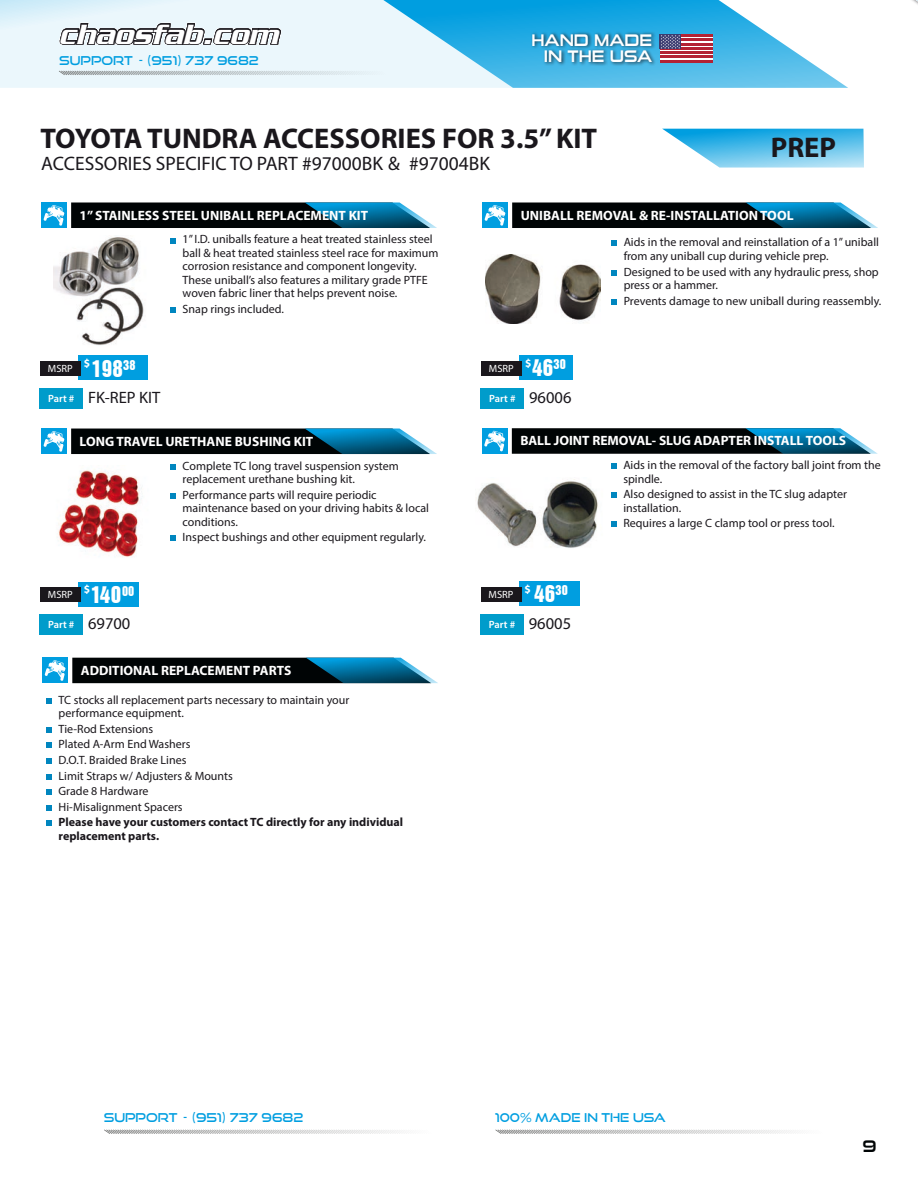
<style>
.page{position:relative;width:918px;height:1188px;background:#fff}
.page>*{position:absolute;margin:0;border:0;box-sizing:border-box;transform-origin:0 0}
.t1{font:italic 500 30.15px "Serpentine";color:#fff}
.t2{font:700 28.5px "Myriad Pro";color:#1a171c}
.t3{font:21px "Swiss 921 BT Regular A";letter-spacing:.01em;color:#fff}
.t4{font:19.5px "Myriad Pro";color:#1a171c}
.t5{font:16.5px "Myriad Pro";color:#1a171c}
.t6{font:16.5px/16.5px "Sui Generis Rg";color:#fff;text-align:right}
.t7{font:16.5px "Sui Generis Rg";color:#000405}
.t8{font:700 13.5px "Myriad Pro";color:#fff}
.t9{font:12.3px "Swiss 921 BT Regular A";color:#fff}
.t10{font:12.15px "Good Times Rg";color:#009ee0}
.t11{font:12px/13.5px "Myriad Pro";color:#1a171c}
.t12{font:700 12px/13.5px "Myriad Pro";color:#1a171c}
.t13{font:700 11.4px "Myriad Pro";color:#fff}
.t14{font:600 10.5px "Myriad Pro";color:#fff}
.t15{font:10.5px "Myriad Pro";color:#fff}
</style>
<div class="page">
<svg style="left:0;top:0;width:303px;height:88px;background:#e8f6fb"></svg>
<svg style="left:303px;top:0;width:545px;height:88px;background:#84cfef"></svg>
<svg style="left:57px;top:70px;width:331px;height:6px;background:#d3dde0"></svg>
<svg style="left:71px;top:202px;width:366px;height:26px;background:#12303c"></svg>
<svg style="left:71px;top:429px;width:366px;height:25px;background:#0e2c39"></svg>
<svg style="left:512px;top:428px;width:366px;height:26px;background:#12303c"></svg>
<div style="left:42px;top:203px;width:25px;height:25px;background:#009ee0"></div>
<div style="left:42px;top:429px;width:25px;height:25px;background:#009ee0"></div>
<div style="left:482px;top:428px;width:26px;height:26px;background:#009ee0"></div>
<div style="left:40px;top:388px;width:43px;height:21px;background:#009ccb"></div>
<div style="left:40px;top:614px;width:43px;height:21px;background:#009ccb"></div>
<div style="left:480px;top:614px;width:44px;height:20px;background:#009ccb"></div>
<svg style="left:170px;top:238px;width:6px;height:5px"></svg>
<svg style="left:170px;top:307px;width:6px;height:6px"></svg>
<svg style="left:170px;top:464px;width:6px;height:6px"></svg>
<svg style="left:170px;top:493px;width:6px;height:6px"></svg>
<svg style="left:170px;top:535px;width:6px;height:6px"></svg>
<svg style="left:611px;top:463px;width:6px;height:6px"></svg>
<svg style="left:611px;top:492px;width:6px;height:6px"></svg>
<svg style="left:611px;top:522px;width:6px;height:5px"></svg>
<div style="left:78px;top:356px;width:70px;height:24px;background:#009ee0"></div>
<div style="left:78px;top:582px;width:61px;height:24px;background:#009ee0"></div>
<div style="left:519px;top:581px;width:61px;height:25px;background:#009ee0"></div>
<svg style="left:43px;top:205px;width:22px;height:21px"></svg>
<svg style="left:43px;top:431px;width:22px;height:21px"></svg>
<svg style="left:484px;top:431px;width:21px;height:21px"></svg>
<svg style="left:72px;top:658px;width:366px;height:25px;background:#0e2d39"></svg>
<div style="left:43px;top:658px;width:25px;height:25px;background:#009ee0"></div>
<svg style="left:46px;top:698px;width:6px;height:6px"></svg>
<svg style="left:46px;top:727px;width:6px;height:6px"></svg>
<svg style="left:46px;top:742px;width:6px;height:6px"></svg>
<svg style="left:46px;top:758px;width:6px;height:6px"></svg>
<svg style="left:46px;top:774px;width:6px;height:6px"></svg>
<svg style="left:46px;top:789px;width:6px;height:6px"></svg>
<svg style="left:46px;top:805px;width:6px;height:6px"></svg>
<svg style="left:46px;top:820px;width:6px;height:6px"></svg>
<svg style="left:45px;top:660px;width:21px;height:21px"></svg>
<img style="left:54px;top:237px;width:90px;height:108px">
<img style="left:58px;top:470px;width:85px;height:87px">
<img style="left:476px;top:479px;width:122px;height:69px">
<div style="left:40px;top:361px;width:41px;height:15px;background:#1a171c"></div>
<div style="left:40px;top:587px;width:41px;height:15px;background:#1a171c"></div>
<div style="left:481px;top:587px;width:40px;height:15px;background:#1a171c"></div>
<svg style="left:512px;top:202px;width:366px;height:26px;background:#12303c"></svg>
<div style="left:483px;top:203px;width:25px;height:25px;background:#009ee0"></div>
<div style="left:481px;top:388px;width:43px;height:21px;background:#009ccb"></div>
<svg style="left:611px;top:241px;width:6px;height:5px"></svg>
<svg style="left:611px;top:270px;width:6px;height:6px"></svg>
<svg style="left:611px;top:299px;width:6px;height:6px"></svg>
<div style="left:519px;top:356px;width:54px;height:24px;background:#009ee0"></div>
<svg style="left:485px;top:205px;width:21px;height:21px"></svg>
<img style="left:486px;top:255px;width:114px;height:68px">
<div style="left:481px;top:361px;width:41px;height:15px;background:#1a171c"></div>
<svg style="left:912px;top:0;width:6px;height:5px"></svg>
<svg style="left:660px;top:37px;width:53px;height:23px"></svg>
<hr style="left:660px;top:34px;width:53px;height:3px;background:#b32234">
<hr style="left:660px;top:39px;width:53px;height:2px;background:#b32234">
<hr style="left:660px;top:43px;width:53px;height:2px;background:#b32234">
<hr style="left:660px;top:47px;width:53px;height:2px;background:#b32234">
<hr style="left:660px;top:52px;width:53px;height:2px;background:#b32234">
<hr style="left:660px;top:56px;width:53px;height:2px;background:#b32234">
<hr style="left:660px;top:60px;width:53px;height:2px;background:#b32234">
<div style="left:660px;top:34px;width:21px;height:15px;background:#3c3c70"></div>
<svg style="left:661px;top:35px;width:19px;height:14px"></svg>
<div style="left:530px;top:32px;width:127px;height:35px;background:#1a171c;opacity:.75"></div>
<svg style="left:57px;top:21px;width:227px;height:26px;background:#95999e"></svg>
<svg style="left:662px;top:129px;width:202px;height:39px;background:#70c8ed"></svg>
<svg style="left:104px;top:1129px;width:298px;height:5px"></svg>
<svg style="left:495px;top:1129px;width:300px;height:5px"></svg>
<h1 class="t1" style="left:59px;top:17px;width:221px">chaosfab.com</h1>
<p class="t10" style="left:59px;top:53px;width:201px">SUPPORT - (951) 737 9682</p>
<h3 class="t6" style="left:531px;top:32px;width:122px">HAND MADE<br>IN THE USA</h3>
<p class="t2" style="left:40px;top:120px;width:558px">TOYOTA TUNDRA ACCESSORIES FOR 3.5” KIT</p>
<p class="t4" style="left:41px;top:151px;width:450px">ACCESSORIES SPECIFIC TO PART #97000BK &amp; #97004BK</p>
<p class="t2" style="left:771px;top:129px;width:67px">PREP</p>
<p class="t8" style="left:80px;top:207px;width:290px">1” STAINLESS STEEL UNIBALL REPLACEMENT KIT</p>
<p class="t8" style="left:521px;top:207px;width:274px">UNIBALL REMOVAL &amp; RE-INSTALLATION TOOL</p>
<p class="t11" style="left:183px;top:233px;width:257px">1” I.D. uniballs feature a heat treated stainless steel ball &amp; heat treated stainless steel race for maximum corrosion resistance and component longevity.<br>These uniball’s also features a military grade PTFE woven fabric liner that helps prevent noise.</p>
<p class="t11" style="left:183px;top:302px;width:103px">Snap rings included.</p>
<p class="t11" style="left:624px;top:235px;width:257px">Aids in the removal and reinstallation of a 1” uniball from any uniball cup during vehicle prep.</p>
<p class="t11" style="left:624px;top:265px;width:257px">Designed to be used with any hydraulic press, shop press or a hammer.</p>
<p class="t11" style="left:624px;top:294px;width:259px">Prevents damage to new uniball during reassembly.</p>
<p class="t15" style="left:48px;top:362px;width:26px">MSRP</p>
<p class="t13" style="left:84px;top:356px;width:8px">$</p>
<p class="t3" style="left:91px;top:355px;width:46px">198<sup>38</sup></p>
<p class="t15" style="left:489px;top:362px;width:26px">MSRP</p>
<p class="t13" style="left:525px;top:356px;width:8px">$</p>
<p class="t9" style="left:554px;top:356px;width:14px">30</p>
<p class="t3" style="left:532px;top:354px;width:23px">46</p>
<p class="t14" style="left:48px;top:392px;width:28px">Part #</p>
<p class="t5" style="left:88px;top:388px;width:74px">FK-REP KIT</p>
<p class="t14" style="left:489px;top:392px;width:28px">Part #</p>
<p class="t5" style="left:529px;top:388px;width:44px">96006</p>
<p class="t8" style="left:80px;top:433px;width:235px">LONG TRAVEL URETHANE BUSHING KIT</p>
<p class="t8" style="left:520px;top:431px;width:327px">BALL JOINT REMOVAL- SLUG ADAPTER INSTALL TOOLS</p>
<p class="t11" style="left:183px;top:459px;width:218px">Complete TC long travel suspension system replacement urethane bushing kit.</p>
<p class="t11" style="left:183px;top:488px;width:248px">Performance parts will require periodic maintenance based on your driving habits &amp; local conditions.</p>
<p class="t11" style="left:183px;top:530px;width:245px">Inspect bushings and other equipment regularly.</p>
<p class="t13" style="left:84px;top:582px;width:8px">$</p>
<p class="t13" style="left:525px;top:582px;width:8px">$</p>
<p class="t3" style="left:90px;top:581px;width:46px">140<sup>00</sup></p>
<p class="t3" style="left:534px;top:580px;width:35px">46<sup>30</sup></p>
<p class="t15" style="left:48px;top:588px;width:26px">MSRP</p>
<p class="t15" style="left:489px;top:588px;width:26px">MSRP</p>
<p class="t5" style="left:88px;top:614px;width:44px">69700</p>
<p class="t5" style="left:529px;top:613px;width:44px">96005</p>
<p class="t14" style="left:48px;top:618px;width:28px">Part #</p>
<p class="t14" style="left:489px;top:618px;width:28px">Part #</p>
<p class="t8" style="left:81px;top:662px;width:212px">ADDITIONAL REPLACEMENT PARTS</p>
<p class="t11" style="left:59px;top:693px;width:292px">TC stocks all replacement parts necessary to maintain your performance equipment.</p>
<p class="t11" style="left:59px;top:722px;width:96px">Tie-Rod Extensions</p>
<p class="t11" style="left:59px;top:737px;width:133px">Plated A-Arm End Washers</p>
<p class="t11" style="left:59px;top:753px;width:129px">D.O.T. Braided Brake Lines</p>
<p class="t11" style="left:59px;top:769px;width:176px">Limit Straps w/ Adjusters &amp; Mounts</p>
<p class="t11" style="left:59px;top:784px;width:91px">Grade 8 Hardware</p>
<p class="t11" style="left:59px;top:800px;width:126px">Hi-Misalignment Spacers</p>
<p class="t12" style="left:59px;top:815px;width:346px">Please have your customers contact TC directly for any individual replacement parts.</p>
<p class="t11" style="left:623px;top:458px;width:259px">Aids in the removal of the factory ball joint from the spindle.</p>
<p class="t11" style="left:623px;top:487px;width:225px">Also designed to assist in the TC slug adapter installation.</p>
<p class="t11" style="left:623px;top:517px;width:213px">Requires a large C clamp tool or press tool.</p>
<p class="t10" style="left:104px;top:1110px;width:201px">SUPPORT - (951) 737 9682</p>
<p class="t10" style="left:495px;top:1110px;width:172px">100% MADE IN THE USA</p>
<h3 class="t7" style="left:863px;top:1137px;width:16px">9</h3>
</div>
